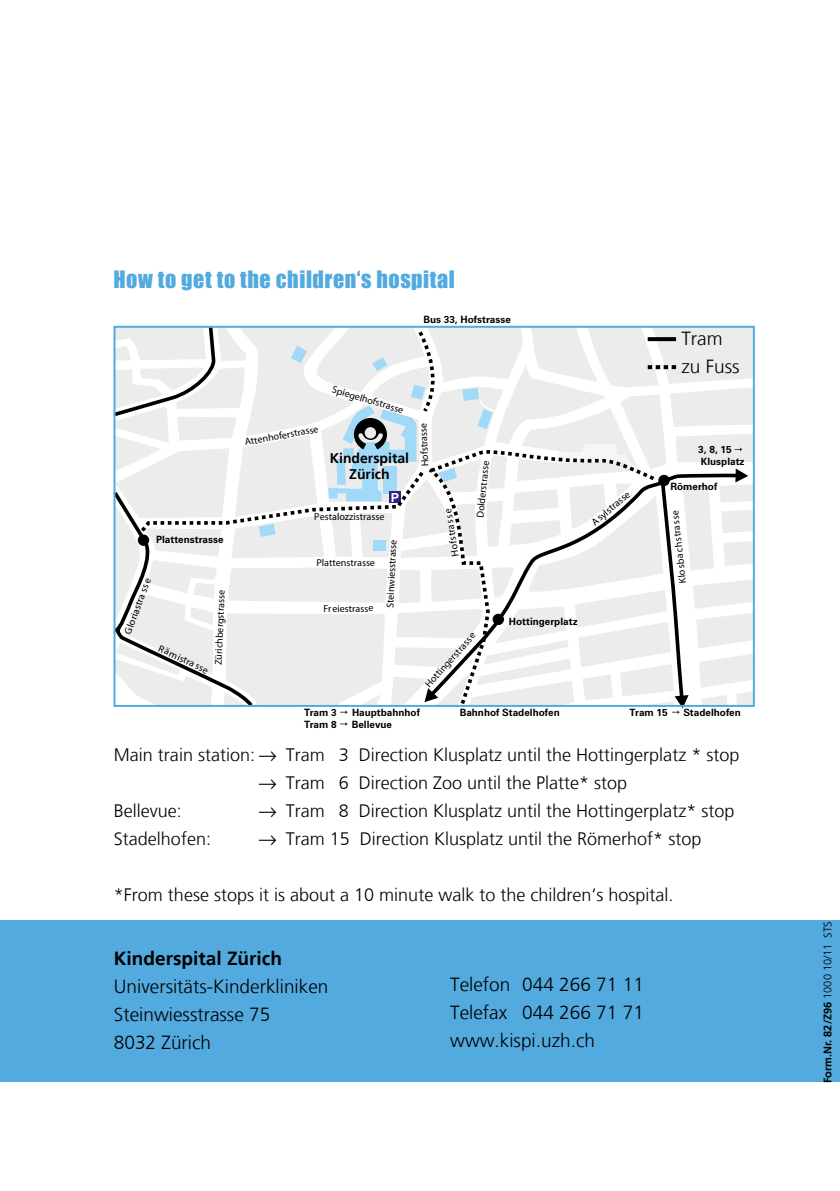
<style>
.page{position:relative;width:840px;height:1191px;background:#fff}
.page>*{position:absolute;margin:0;border:0;box-sizing:border-box;transform-origin:0 0}
.t1{font:22px "Impact";letter-spacing:.025em;color:#53aadf}
.t2{font:300 19px/28px "Frutiger LT";color:#000}
.t3{font:700 19px "Frutiger LT";color:#000}
.t4{font:300 18px "Frutiger LT";color:#000}
.t5{font:700 14px/16px "Frutiger LT";color:#000;text-align:center}
.t6{font:700 12.6px "Arial";color:#fff}
.t7{font:700 11px "Frutiger LT";color:#000}
.t8{font:10px "Zurich BT";color:#000}
.t9{font:700 10px/12px "Zurich BT";color:#000}
.s1{font-weight:300}
</style>
<div class="page">
<div style="left:0;top:920px;width:839px;height:162px;background:#53aadf"></div>
<svg style="left:340px;top:722px;width:7px;height:4px"></svg>
<svg style="left:113px;top:325px;width:634px;height:389px"></svg>
<p class="t1" style="left:113px;top:262px;width:342px">How to get to the children‘s hospital</p>
<p class="t9" style="left:156px;top:533px;width:69px">Plattenstrasse</p>
<p class="t8" style="left:122px;top:632px;width:61px;rotate:-70deg">Gloriastra ss e</p>
<p class="t8" style="left:212px;top:665px;width:77px;rotate:-88deg">Zürichbergstrasse</p>
<p class="t8" style="left:161px;top:642px;width:55px;rotate:25deg">Räm istra sse</p>
<p class="t9" style="left:423px;top:314px;width:89px">Bus 33, Hofstrasse</p>
<p class="t8" style="left:244px;top:436px;width:76px;rotate:-10deg">Attenhoferstrasse</p>
<p class="t8" style="left:334px;top:383px;width:75px;rotate:17deg">Spiegelhofstrasse</p>
<p class="t5" style="left:329px;top:450px;width:81px">Kinderspital<br>Zürich</p>
<p class="t6" style="left:390px;top:489px;width:10px">P</p>
<p class="t8" style="left:314px;top:511px;width:72px">Pestalozzistrasse</p>
<p class="t8" style="left:316px;top:556px;width:60px;rotate:1deg">Plattenstrasse</p>
<p class="t8" style="left:323px;top:602px;width:52px;rotate:-1deg">Freiestrasse</p>
<p class="t8" style="left:383px;top:607px;width:70px;rotate:-87deg">Steinwiesstrasse</p>
<p class="t8" style="left:419px;top:467px;width:45px;rotate:-93deg">Hofstrasse</p>
<p class="t8" style="left:449px;top:557px;width:50px;rotate:-99deg">Hofstrasse</p>
<p class="t8" style="left:473px;top:517px;width:59px;rotate:-84deg">Dolderstrasse</p>
<p class="t8" style="left:422px;top:681px;width:72px;rotate:-48deg">Hottingerstrasse</p>
<p class="t9" style="left:508px;top:615px;width:70px">Hottingerplatz</p>
<p class="t9" style="left:304px;top:706px;width:34px">Tram 3</p>
<p class="t9" style="left:352px;top:706px;width:69px">Hauptbahnhof</p>
<p class="t9" style="left:459px;top:706px;width:101px">Bahnhof Stadelhofen</p>
<p class="t9" style="left:304px;top:718px;width:34px">Tram 8</p>
<p class="t9" style="left:351px;top:718px;width:42px">Bellevue</p>
<p class="t2" style="left:681px;top:325px;width:60px">Tram zu Fuss</p>
<p class="t9" style="left:697px;top:443px;width:48px">3, 8, 15<br>Klusplatz</p>
<p class="t8" style="left:588px;top:518px;width:48px;rotate:-40deg">Asylstrasse</p>
<p class="t9" style="left:670px;top:480px;width:48px">Römerhof</p>
<p class="t8" style="left:676px;top:584px;width:75px;rotate:-96deg">Klosbachstrasse</p>
<p class="t9" style="left:629px;top:706px;width:40px">Tram 15</p>
<p class="t9" style="left:683px;top:706px;width:59px">Stadelhofen</p>
<p class="t4" style="left:114px;top:744px;width:626px">Main train station: → Tram 3 Direction Klusplatz until the Hottingerplatz * stop</p>
<p class="t4" style="left:258px;top:772px;width:370px">→ Tram 6 Direction Zoo until the Platte* stop</p>
<p class="t4" style="left:114px;top:800px;width:70px">Bellevue:</p>
<p class="t4" style="left:258px;top:800px;width:477px">→ Tram 8 Direction Klusplatz until the Hottingerplatz* stop</p>
<p class="t4" style="left:114px;top:828px;width:99px">Stadelhofen:</p>
<p class="t4" style="left:258px;top:828px;width:444px">→ Tram 15 Direction Klusplatz until the Römerhof* stop</p>
<p class="t4" style="left:114px;top:884px;width:561px">*From these stops it is about a 10 minute walk to the children‘s hospital.</p>
<p class="t3" style="left:114px;top:946px;width:169px">Kinderspital Zürich</p>
<p class="t2" style="left:114px;top:972px;width:216px">Universitäts-Kinderkliniken<br>Steinwiesstrasse 75<br>8032 Zürich</p>
<p class="t2" style="left:450px;top:970px;width:195px;text-align:justify">Telefon 044 266 71 11<br>Telefax 044 266 71 71 www.kispi.uzh.ch</p>
<p class="t7" style="left:820px;top:1083px;width:164px;rotate:-90deg">Form.Nr. 82/Z96 <span class="s1">1000 10/11 STS</span></p>
</div>
